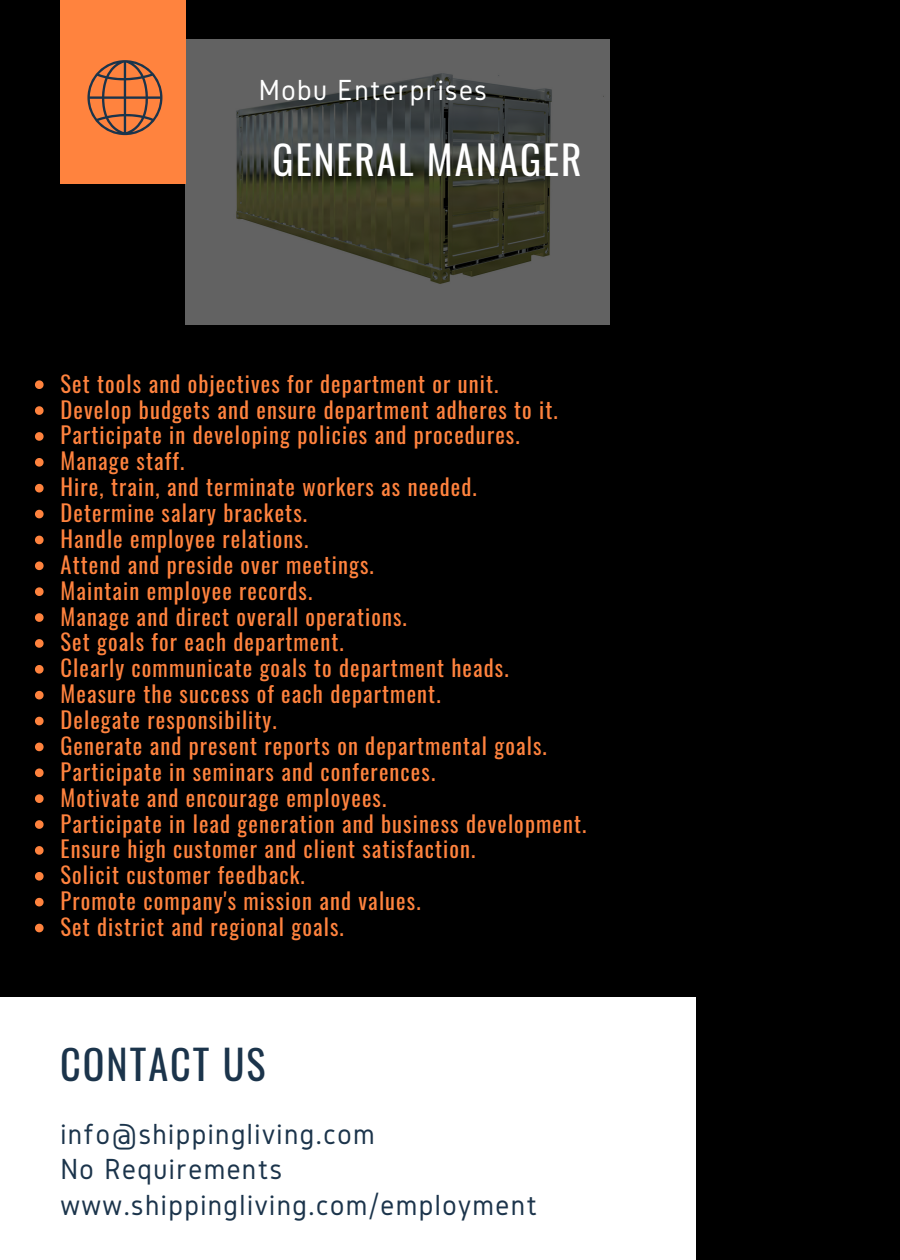
<style>
.page{position:relative;width:900px;height:1260px;background:#000}
.page>*{position:absolute;margin:0;border:0;box-sizing:border-box;transform-origin:0 0}
.t1{font:40.25px "Oswald";letter-spacing:.05em;color:#1b344b}
.t2{font:39.5px "Oswald";letter-spacing:.05em;color:#fff}
.t3{font:30.25px "Gidole";letter-spacing:.05em;color:#1b344b}
.t4{font:30.25px "Gidole";letter-spacing:.05em;color:#fff}
.t5{font:22.5px "Oswald";letter-spacing:.05em;color:#ff833e}
</style>
<div class="page">
<img style="left:186px;top:40px;width:423px;height:285px">
<svg style="left:35px;top:380px;width:9px;height:9px"></svg>
<svg style="left:35px;top:406px;width:9px;height:9px"></svg>
<svg style="left:35px;top:432px;width:9px;height:9px"></svg>
<svg style="left:35px;top:458px;width:9px;height:9px"></svg>
<svg style="left:35px;top:484px;width:9px;height:9px"></svg>
<svg style="left:35px;top:510px;width:9px;height:8px"></svg>
<svg style="left:35px;top:536px;width:9px;height:8px"></svg>
<svg style="left:35px;top:561px;width:9px;height:9px"></svg>
<svg style="left:35px;top:587px;width:9px;height:9px"></svg>
<svg style="left:35px;top:613px;width:9px;height:9px"></svg>
<svg style="left:35px;top:639px;width:9px;height:9px"></svg>
<svg style="left:35px;top:665px;width:9px;height:9px"></svg>
<svg style="left:35px;top:691px;width:9px;height:8px"></svg>
<svg style="left:35px;top:717px;width:9px;height:8px"></svg>
<svg style="left:35px;top:743px;width:9px;height:8px"></svg>
<svg style="left:35px;top:768px;width:9px;height:9px"></svg>
<svg style="left:35px;top:794px;width:9px;height:9px"></svg>
<svg style="left:35px;top:820px;width:9px;height:9px"></svg>
<svg style="left:35px;top:846px;width:9px;height:9px"></svg>
<svg style="left:35px;top:872px;width:9px;height:9px"></svg>
<svg style="left:35px;top:898px;width:9px;height:8px"></svg>
<svg style="left:35px;top:924px;width:9px;height:8px"></svg>
<div style="left:0;top:997px;width:696px;height:263px;background:#fff"></div>
<div style="left:60px;top:0;width:126px;height:183px;background:#ff833e"></div>
<svg style="left:87px;top:60px;width:75px;height:75px"></svg>
<p class="t4" style="left:259px;top:73px;width:229px">Mobu Enterprises</p>
<p class="t2" style="left:273px;top:129px;width:311px">GENERAL MANAGER</p>
<p class="t5" style="left:61px;top:366px;width:439px">Set tools and objectives for department or unit.</p>
<p class="t5" style="left:61px;top:392px;width:499px">Develop budgets and ensure department adheres to it.</p>
<p class="t5" style="left:61px;top:418px;width:461px">Participate in developing policies and procedures.</p>
<p class="t5" style="left:61px;top:443px;width:125px">Manage staff.</p>
<p class="t5" style="left:61px;top:469px;width:418px">Hire, train, and terminate workers as needed.</p>
<p class="t5" style="left:61px;top:495px;width:248px">Determine salary brackets.</p>
<p class="t5" style="left:61px;top:521px;width:249px">Handle employee relations.</p>
<p class="t5" style="left:61px;top:547px;width:315px">Attend and preside over meetings.</p>
<p class="t5" style="left:61px;top:573px;width:253px">Maintain employee records.</p>
<p class="t5" style="left:61px;top:599px;width:348px">Manage and direct overall operations.</p>
<p class="t5" style="left:61px;top:625px;width:285px">Set goals for each department.</p>
<p class="t5" style="left:61px;top:650px;width:450px">Clearly communicate goals to department heads.</p>
<p class="t5" style="left:61px;top:676px;width:382px">Measure the success of each department.</p>
<p class="t5" style="left:61px;top:702px;width:218px">Delegate responsibility.</p>
<p class="t5" style="left:61px;top:728px;width:488px">Generate and present reports on departmental goals.</p>
<p class="t5" style="left:61px;top:754px;width:376px">Participate in seminars and conferences.</p>
<p class="t5" style="left:61px;top:780px;width:327px">Motivate and encourage employees.</p>
<p class="t5" style="left:61px;top:806px;width:527px">Participate in lead generation and business development.</p>
<p class="t5" style="left:61px;top:832px;width:416px">Ensure high customer and client satisfaction.</p>
<p class="t5" style="left:61px;top:857px;width:246px">Solicit customer feedback.</p>
<p class="t5" style="left:61px;top:883px;width:362px">Promote company's mission and values.</p>
<p class="t5" style="left:61px;top:909px;width:285px">Set district and regional goals.</p>
<p class="t1" style="left:60px;top:1033px;width:207px">CONTACT US</p>
<p class="t3" style="left:60px;top:1117px;width:316px">info@shippingliving.com</p>
<p class="t3" style="left:60px;top:1153px;width:223px">No Requirements</p>
<p class="t3" style="left:60px;top:1188px;width:478px">www.shippingliving.com/employment</p>
</div>
